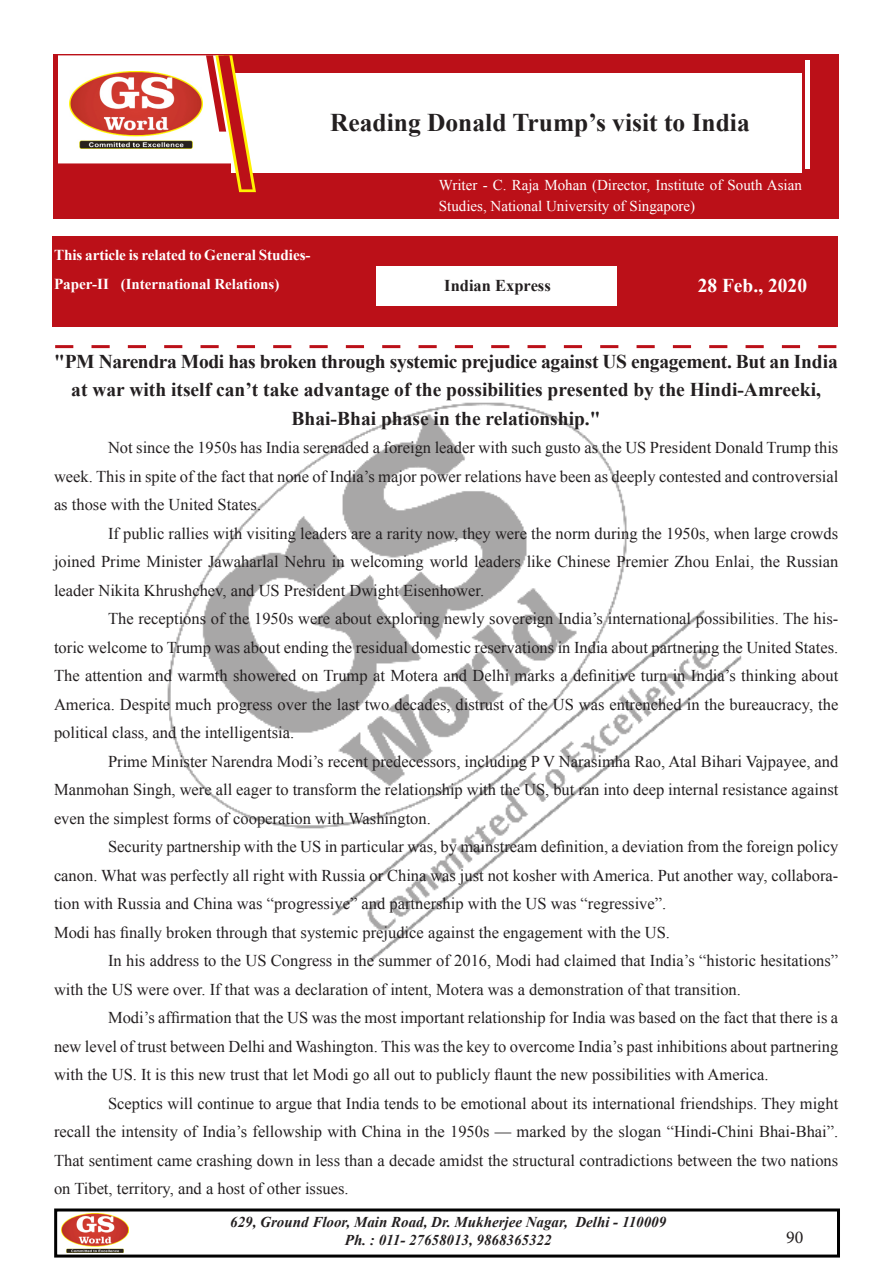
<style>
.page{position:relative;width:893px;height:1263px;background:#fff}
.page>*{position:absolute;margin:0;border:0;box-sizing:border-box;transform-origin:0 0}
.t1{font:700 25.5px "Times New Roman";color:#231f20}
.t2{font:700 19.5px/28.5px "Times New Roman";color:#231f20;text-align:center}
.ody_Text{font:700 19.5px "Times New Roman";color:#fff}
.t3{font:18px "Minion Pro";color:#231f20}
.t4{font:16.5px/28.5px "Times New Roman";color:#231f20;text-align:justify}
.t5{font:700 16.5px "Times New Roman";color:#231f20}
.Heading{font:700 15.15px "Times New Roman";letter-spacing:-.005em;color:#fff}
.t6{font:15px/20.2px "Times New Roman";color:#fff}
.t7{font:italic 700 15px/18px "Times New Roman";color:#231f20;text-align:center}
.Heading-2{font:700 15px "Times New Roman";color:#fff}
.s1{font-size:15.15px}
</style>
<div class="page">
<div style="left:54px;top:1208px;width:786px;height:49px;border:3px solid #000"></div>
<img style="left:106px;top:348px;width:687px;height:613px">
<img style="left:62px;top:1213px;width:66px;height:39px">
<svg style="left:55px;top:345px;width:781px;height:3px"></svg>
<div style="left:54px;top:54px;width:785px;height:164px;background:#bb1018"></div>
<div style="left:52px;top:236px;width:786px;height:90px;background:#bb1018"></div>
<div style="left:376px;top:266px;width:241px;height:40px;background:#fff"></div>
<div style="left:231px;top:73px;width:570px;height:100px;background:#fff"></div>
<svg style="left:58px;top:55px;width:198px;height:137px"></svg>
<svg style="left:805px;top:60px;width:4px;height:108px"></svg>
<p class="t1" style="left:330px;top:105px;width:421px">Reading Donald Trump’s visit to India</p>
<p class="Heading" style="left:54px;top:245px;width:258px">This article is related to General Studies-</p>
<p class="Heading-2" style="left:54px;top:274px;width:227px"><span class="s1">Paper-II</span> (International Relations)</p>
<p class="t6" style="left:439px;top:175px;width:364px">Writer - C. Raja Mohan (Director, Institute of South Asian<br>Studies, National University of Singapore)</p>
<p class="t5" style="left:444px;top:274px;width:108px">Indian Express</p>
<p class="ody_Text" style="left:698px;top:272px;width:111px">28 Feb., 2020</p>
<p class="t2" style="left:54px;top:346px;width:785px">"PM Narendra Modi has broken through systemic prejudice against US engagement. But an India at war with itself can’t take advantage of the possibilities presented by the Hindi-Amreeki,<br>Bhai-Bhai phase in the relationship."</p>
<p class="t4" style="left:54px;top:433px;width:786px;text-indent:54px">Not since the 1950s has India serenaded a foreign leader with such gusto as the US President Donald Trump this week. This in spite of the fact that none of India’s major power relations have been as deeply contested and controversial as those with the United States.</p>
<p class="t4" style="left:54px;top:519px;width:786px;text-indent:54px">If public rallies with visiting leaders are a rarity now, they were the norm during the 1950s, when large crowds joined Prime Minister Jawaharlal Nehru in welcoming world leaders like Chinese Premier Zhou Enlai, the Russian leader Nikita Khrushchev, and US President Dwight Eisenhower.</p>
<p class="t4" style="left:54px;top:604px;width:786px;text-align:right">The receptions of the 1950s were about exploring newly sovereign India’s international possibilities. The his-<br>toric welcome to Trump was about ending the residual domestic reservations in India about partnering the United States.</p>
<p class="t4" style="left:54px;top:661px;width:786px">The attention and warmth showered on Trump at Motera and Delhi marks a definitive turn in India’s thinking about America. Despite much progress over the last two decades, distrust of the US was entrenched in the bureaucracy, the political class, and the intelligentsia.</p>
<p class="t4" style="left:54px;top:747px;width:786px;text-indent:54px">Prime Minister Narendra Modi’s recent predecessors, including P V Narasimha Rao, Atal Bihari Vajpayee, and Manmohan Singh, were all eager to transform the relationship with the US, but ran into deep internal resistance against even the simplest forms of cooperation with Washington.</p>
<p class="t4" style="left:54px;top:832px;width:786px;text-indent:54px">Security partnership with the US in particular was, by mainstream definition, a deviation from the foreign policy canon. What was perfectly all right with Russia or China was just not kosher with America. Put another way, collabora&shy;tion with Russia and China was “progressive” and partnership with the US was “regressive”.</p>
<p class="t4" style="left:54px;top:918px;width:617px">Modi has finally broken through that systemic prejudice against the engagement with the US.</p>
<p class="t4" style="left:54px;top:946px;width:786px;text-indent:54px">In his address to the US Congress in the summer of 2016, Modi had claimed that India’s “historic hesitations” with the US were over. If that was a declaration of intent, Motera was a demonstration of that transition.</p>
<p class="t4" style="left:54px;top:1003px;width:786px;text-indent:54px">Modi’s affirmation that the US was the most important relationship for India was based on the fact that there is a new level of trust between Delhi and Washington. This was the key to overcome India’s past inhibitions about partnering with the US. It is this new trust that let Modi go all out to publicly flaunt the new possibilities with America.</p>
<p class="t4" style="left:54px;top:1089px;width:786px;text-indent:54px">Sceptics will continue to argue that India tends to be emotional about its international friendships. They might recall the intensity of India’s fellowship with China in the 1950s — marked by the slogan “Hindi-Chini Bhai-Bhai”.<br>That sentiment came crashing down in less than a decade amidst the structural contradictions between the two nations on Tibet, territory, and a host of other issues.</p>
<p class="t7" style="left:230px;top:1212px;width:437px">629, Ground Floor, Main Road, Dr. Mukherjee Nagar, Delhi - 110009<br>Ph. : 011- 27658013, 9868365322</p>
<p class="t3" style="left:786px;top:1225px;width:19px">90</p>
</div>
